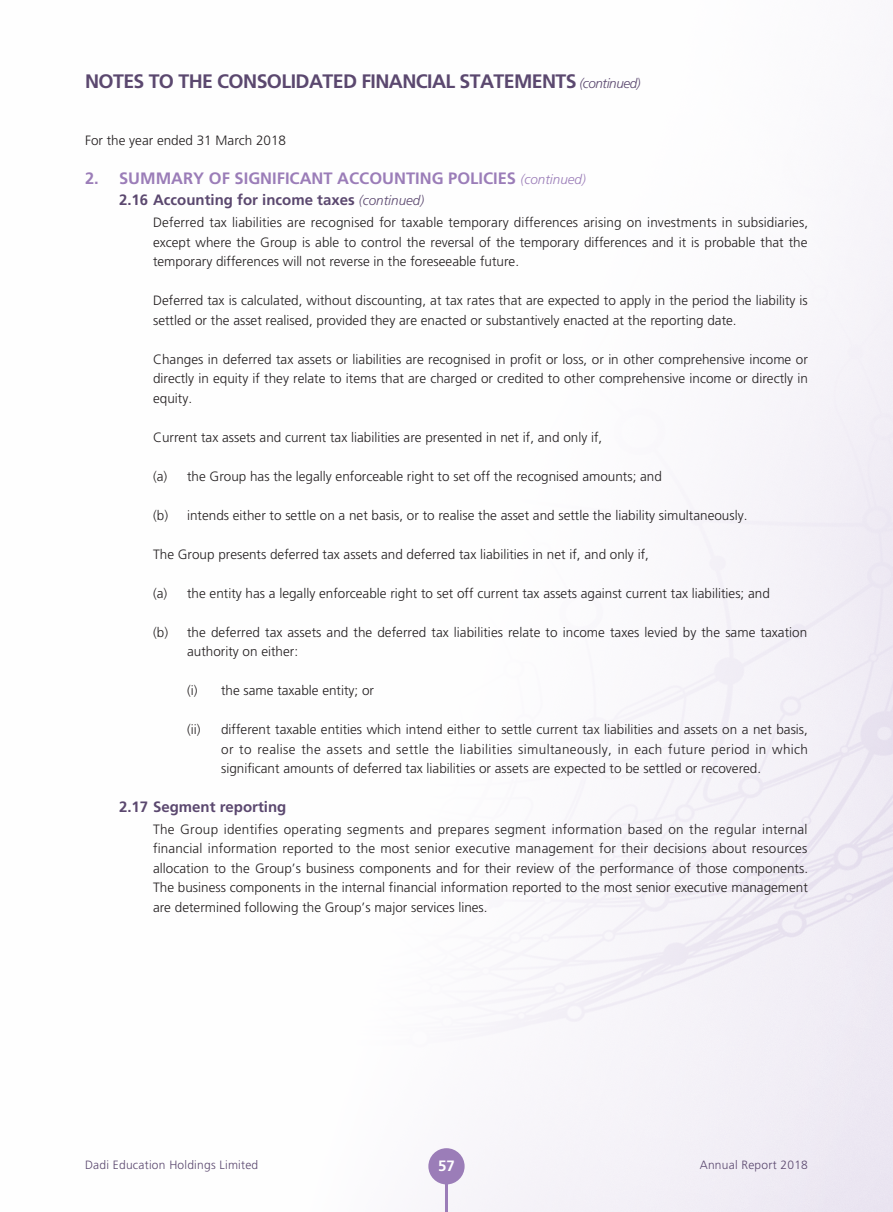
<style>
.page{position:relative;width:893px;height:1212px;background:#fff}
.page>*{position:absolute;margin:0;border:0;box-sizing:border-box;transform-origin:0 0}
.t1{font:700 19.5px "Frutiger LT Std";letter-spacing:-.03em;color:#5b486f}
._01_H1{font:700 16.5px "Frutiger LT Std";color:#9b7db8}
._02_H2{font:700 15px "Frutiger LT Std";color:#5b486f}
.t2{font:700 15px "Frutiger LT Std";color:#fff}
._00_txt{font:300 13.5px/19.5px "Frutiger LT Std";color:#231f20;text-align:justify}
.t3{font:300 12px "Frutiger LT Std";letter-spacing:.02em;color:#5b486f}
.s1{font-weight:300;font-style:italic;font-size:13.5px}
</style>
<div class="page">
<hr style="left:445px;top:1166px;width:3px;height:46px;background:#9b7db8">
<div style="left:428px;top:1148px;width:37px;height:36px;background:#9b7db8;border-radius:50%"></div>
<h1 class="t1" style="left:85px;top:70px;width:557px">NOTES TO THE CONSOLIDATED FINANCIAL STATEMENTS <span class="s1">(continued)</span></h1>
<p class="_00_txt" style="left:85px;top:131px;width:203px">For the year ended 31 March 2018</p>
<p class="_01_H1" style="left:85px;top:168px;width:502px">2. SUMMARY OF SIGNIFICANT ACCOUNTING POLICIES <span class="s1">(continued)</span></p>
<p class="_02_H2" style="left:119px;top:191px;width:307px">2.16 Accounting for income taxes <span class="s1">(continued)</span></p>
<p class="_00_txt" style="left:153px;top:213px;width:657px">Deferred tax liabilities are recognised for taxable temporary differences arising on investments in subsidiaries, except where the Group is able to control the reversal of the temporary differences and it is probable that the temporary differences will not reverse in the foreseeable future.</p>
<p class="_00_txt" style="left:153px;top:291px;width:656px">Deferred tax is calculated, without discounting, at tax rates that are expected to apply in the period the liability is settled or the asset realised, provided they are enacted or substantively enacted at the reporting date.</p>
<p class="_00_txt" style="left:153px;top:349px;width:656px">Changes in deferred tax assets or liabilities are recognised in profit or loss, or in other comprehensive income or directly in equity if they relate to items that are charged or credited to other comprehensive income or directly in equity.</p>
<p class="_00_txt" style="left:153px;top:427px;width:451px">Current tax assets and current tax liabilities are presented in net if, and only if,</p>
<p class="_00_txt" style="left:153px;top:466px;width:510px">(a) the Group has the legally enforceable right to set off the recognised amounts; and</p>
<p class="_00_txt" style="left:153px;top:505px;width:596px">(b) intends either to settle on a net basis, or to realise the asset and settle the liability simultaneously.</p>
<p class="_00_txt" style="left:153px;top:544px;width:497px">The Group presents deferred tax assets and deferred tax liabilities in net if, and only if,</p>
<p class="_00_txt" style="left:153px;top:583px;width:618px">(a) the entity has a legally enforceable right to set off current tax assets against current tax liabilities; and</p>
<p class="_00_txt" style="left:187px;top:622px;width:622px;text-indent:-34px">(b) the deferred tax assets and the deferred tax liabilities relate to income taxes levied by the same taxation authority on either:</p>
<p class="_00_txt" style="left:187px;top:681px;width:189px">(i) the same taxable entity; or</p>
<p class="_00_txt" style="left:221px;top:720px;width:588px;text-indent:-34px">(ii) different taxable entities which intend either to settle current tax liabilities and assets on a net basis, or to realise the assets and settle the liabilities simultaneously, in each future period in which significant amounts of deferred tax liabilities or assets are expected to be settled or recovered.</p>
<p class="_02_H2" style="left:119px;top:798px;width:169px">2.17 Segment reporting</p>
<p class="_00_txt" style="left:153px;top:819px;width:657px">The Group identifies operating segments and prepares segment information based on the regular internal financial information reported to the most senior executive management for their decisions about resources allocation to the Group’s business components and for their review of the performance of those components.<br>The business components in the internal financial information reported to the most senior executive management are determined following the Group’s major services lines.</p>
<p class="t3" style="left:85px;top:1158px;width:175px">Dadi Education Holdings Limited</p>
<p class="t2" style="left:438px;top:1157px;width:18px">57</p>
<p class="t3" style="left:700px;top:1158px;width:110px">Annual Report 2018</p>
</div>
